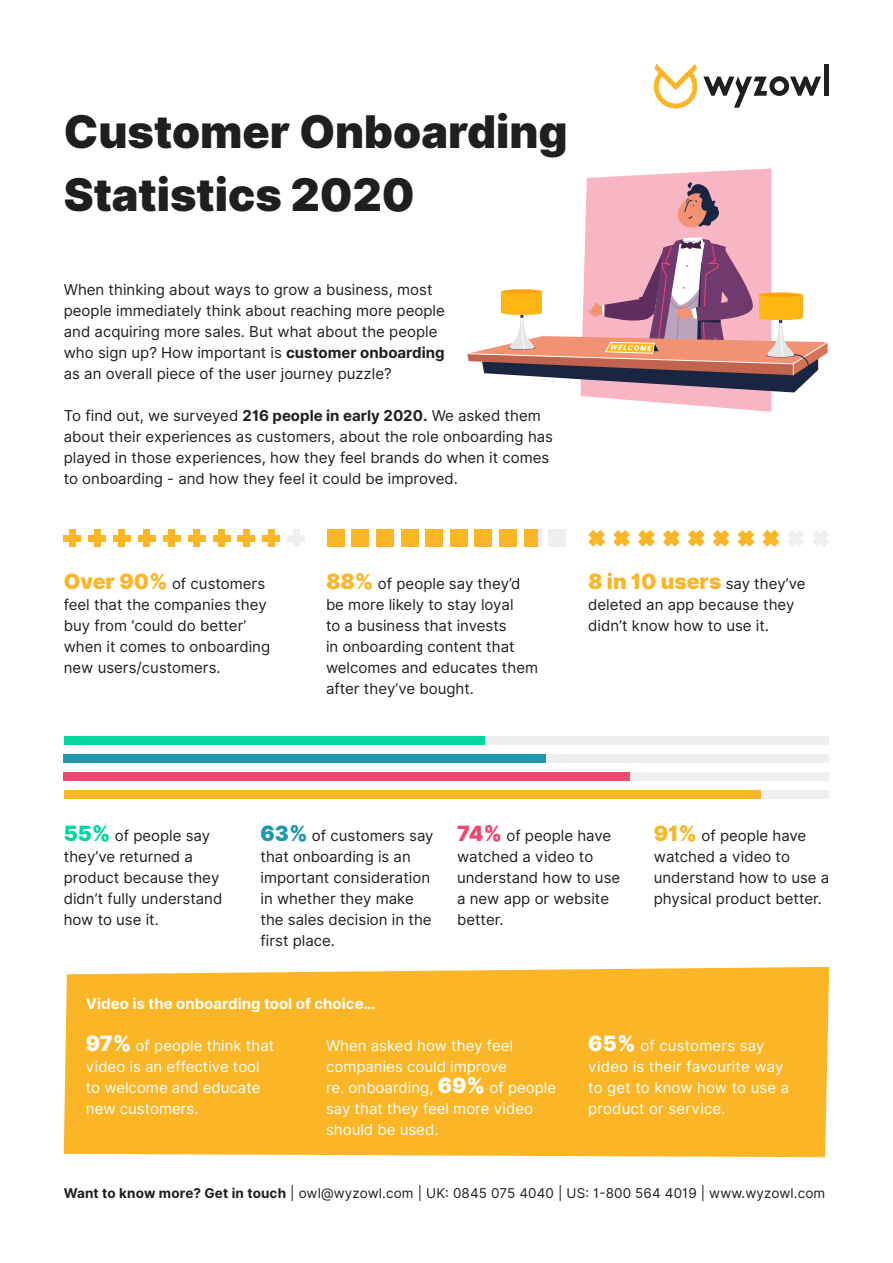
<style>
.page{position:relative;width:893px;height:1263px;background:#fff}
.page>*{position:absolute;margin:0;border:0;box-sizing:border-box;transform-origin:0 0}
.t1{font:900 45px/63px "Inter";color:#1f1f1f}
.t2{font:900 21px "Inter";color:#fab626}
.t3{font:15px/21px "Inter";color:#1f1f1f}
.t4{font:15px/21px "Inter";color:#fff}
.t5{font:700 15px "Inter";color:#fff}
.t6{font:13.5px "Inter";letter-spacing:.01em;color:#1f1f1f}
.s1{font-weight:700}
.s2{font-weight:900;font-size:21px;color:#fab626}
.s3{font-weight:400;font-size:15px;color:#1f1f1f}
.s4{font-weight:900;font-size:21px;color:#05d6a1}
.s5{font-weight:900;font-size:21px;color:#1c99ab}
.s6{font-weight:900;font-size:21px;color:#f04770}
.s7{font-weight:900;font-size:21px}
</style>
<div class="page">
<div style="left:64px;top:967px;width:765px;height:190px;background:#fab626"></div>
<svg style="left:580px;top:168px;width:191px;height:244px;fill:#f8b6c5"></svg>
<svg style="left:674px;top:182px;width:45px;height:46px;background:#b78186"></svg>
<svg style="left:467px;top:237px;width:361px;height:155px"></svg>
<svg style="left:654px;top:64px;width:167px;height:45px"></svg>
<div style="left:824px;top:65px;width:5px;height:31px;background:#1f1f1f"></div>
<div style="left:408px;top:736px;width:421px;height:8px;background:#f0eff0"></div>
<div style="left:408px;top:754px;width:421px;height:9px;background:#f0eff0"></div>
<div style="left:408px;top:772px;width:421px;height:9px;background:#f0eff0"></div>
<div style="left:408px;top:790px;width:421px;height:9px;background:#f0eff0"></div>
<div style="left:64px;top:736px;width:421px;height:8px;background:#05d6a1"></div>
<div style="left:64px;top:754px;width:482px;height:9px;background:#1c99ab"></div>
<div style="left:64px;top:772px;width:566px;height:9px;background:#f04770"></div>
<div style="left:64px;top:790px;width:696px;height:9px;background:#fab626"></div>
<div style="left:327px;top:530px;width:17px;height:17px;background:#fab626"></div>
<div style="left:352px;top:530px;width:17px;height:17px;background:#fab626"></div>
<div style="left:376px;top:530px;width:17px;height:17px;background:#fab626"></div>
<div style="left:401px;top:530px;width:17px;height:17px;background:#fab626"></div>
<div style="left:426px;top:530px;width:17px;height:17px;background:#fab626"></div>
<div style="left:450px;top:530px;width:17px;height:17px;background:#fab626"></div>
<div style="left:475px;top:530px;width:17px;height:17px;background:#fab626"></div>
<div style="left:500px;top:530px;width:17px;height:17px;background:#fab626"></div>
<div style="left:524px;top:530px;width:17px;height:17px;background:#f0eff0"></div>
<div style="left:524px;top:530px;width:14px;height:17px;background:#fab626"></div>
<div style="left:549px;top:530px;width:17px;height:17px;background:#f0eff0"></div>
<div style="left:69px;top:530px;width:7px;height:17px;background:#fab626"></div>
<div style="left:64px;top:535px;width:17px;height:7px;background:#fab626"></div>
<svg style="left:588px;top:530px;width:17px;height:17px"></svg>
<div style="left:94px;top:530px;width:7px;height:17px;background:#fab626"></div>
<div style="left:89px;top:535px;width:17px;height:7px;background:#fab626"></div>
<svg style="left:613px;top:530px;width:17px;height:17px"></svg>
<div style="left:119px;top:530px;width:6px;height:17px;background:#fab626"></div>
<div style="left:114px;top:535px;width:17px;height:7px;background:#fab626"></div>
<svg style="left:638px;top:530px;width:17px;height:17px"></svg>
<div style="left:143px;top:530px;width:7px;height:17px;background:#fab626"></div>
<div style="left:138px;top:535px;width:17px;height:7px;background:#fab626"></div>
<svg style="left:663px;top:530px;width:17px;height:17px"></svg>
<div style="left:168px;top:530px;width:7px;height:17px;background:#fab626"></div>
<div style="left:163px;top:535px;width:17px;height:7px;background:#fab626"></div>
<svg style="left:688px;top:530px;width:17px;height:17px"></svg>
<div style="left:193px;top:530px;width:7px;height:17px;background:#fab626"></div>
<div style="left:188px;top:535px;width:17px;height:7px;background:#fab626"></div>
<svg style="left:713px;top:530px;width:17px;height:17px"></svg>
<div style="left:218px;top:530px;width:7px;height:17px;background:#fab626"></div>
<div style="left:213px;top:535px;width:17px;height:7px;background:#fab626"></div>
<svg style="left:737px;top:530px;width:17px;height:17px"></svg>
<div style="left:243px;top:530px;width:7px;height:17px;background:#fab626"></div>
<div style="left:238px;top:535px;width:17px;height:7px;background:#fab626"></div>
<svg style="left:762px;top:530px;width:17px;height:17px"></svg>
<div style="left:268px;top:530px;width:7px;height:17px;background:#fab626"></div>
<div style="left:263px;top:535px;width:17px;height:7px;background:#fab626"></div>
<svg style="left:788px;top:530px;width:16px;height:16px"></svg>
<div style="left:293px;top:530px;width:7px;height:17px;background:#f0eff0"></div>
<div style="left:288px;top:535px;width:17px;height:7px;background:#f0eff0"></div>
<svg style="left:813px;top:530px;width:16px;height:16px"></svg>
<h1 class="t1" style="left:64px;top:101px;width:506px">Customer Onboarding<br>Statistics 2020</h1>
<p class="t3" style="left:64px;top:279px;width:383px">When thinking about ways to grow a business, most people immediately think about reaching more people and acquiring more sales. But what about the people who sign up? How important is <span class="s1">customer onboarding </span>as an overall piece of the user journey puzzle?</p>
<p class="t3" style="left:64px;top:405px;width:491px">To find out, we surveyed <span class="s1">216 people in early 2020.</span> We asked them about their experiences as customers, about the role onboarding has played in those experiences, how they feel brands do when it comes to onboarding - and how they feel it could be improved.</p>
<p class="t3" style="left:64px;top:573px;width:208px"><span class="s2">Over 90%</span> of customers feel that the companies they buy from ‘could do better’ when it comes to onboarding new users/customers.</p>
<p class="t3" style="left:326px;top:573px;width:214px"><span class="s2">88%</span> of people say they’d be more likely to stay loyal<br>to a business that invests<br>in onboarding content that welcomes and educates them after they’ve bought.</p>
<h2 class="t2" style="left:588px;top:565px;width:219px">8 in 10 users <span class="s3">say they’ve</span></h2>
<p class="t3" style="left:588px;top:594px;width:208px">deleted an app because they didn’t know how to use it.</p>
<p class="t3" style="left:64px;top:825px;width:160px"><span class="s4">55%</span> of people say they’ve returned a product because they didn’t fully understand how to use it.</p>
<p class="t3" style="left:260px;top:825px;width:175px"><span class="s5">63%</span> of customers say that onboarding is an important consideration in whether they make the sales decision in the first place.</p>
<p class="t5" style="left:86px;top:992px;width:291px">Video is the onboarding tool of choice…</p>
<p class="t3" style="left:457px;top:825px;width:165px"><span class="s6">74%</span> of people have watched a video to understand how to use a new app or website better.</p>
<p class="t3" style="left:654px;top:825px;width:177px"><span class="s2">91%</span> of people have watched a video to understand how to use a physical product better.</p>
<p class="t4" style="left:86px;top:1035px;width:190px"><span class="s7">97%</span> of people think that video is an effective tool to welcome and educate new customers.</p>
<p class="t4" style="left:326px;top:1035px;width:232px">When asked how they feel companies could improve<br>re. onboarding, <span class="s7">69%</span> of people say that they feel more video should be used.</p>
<p class="t4" style="left:588px;top:1035px;width:202px"><span class="s7">65%</span> of customers say video is their favourite way to get to know how to use a product or service.</p>
<p class="t6" style="left:64px;top:1183px;width:763px"><span class="s1">Want to know more? Get in touch</span> | owl@wyzowl.com | UK: 0845 075 4040 | US: 1-800 564 4019 | www.wyzowl.com</p>
</div>
